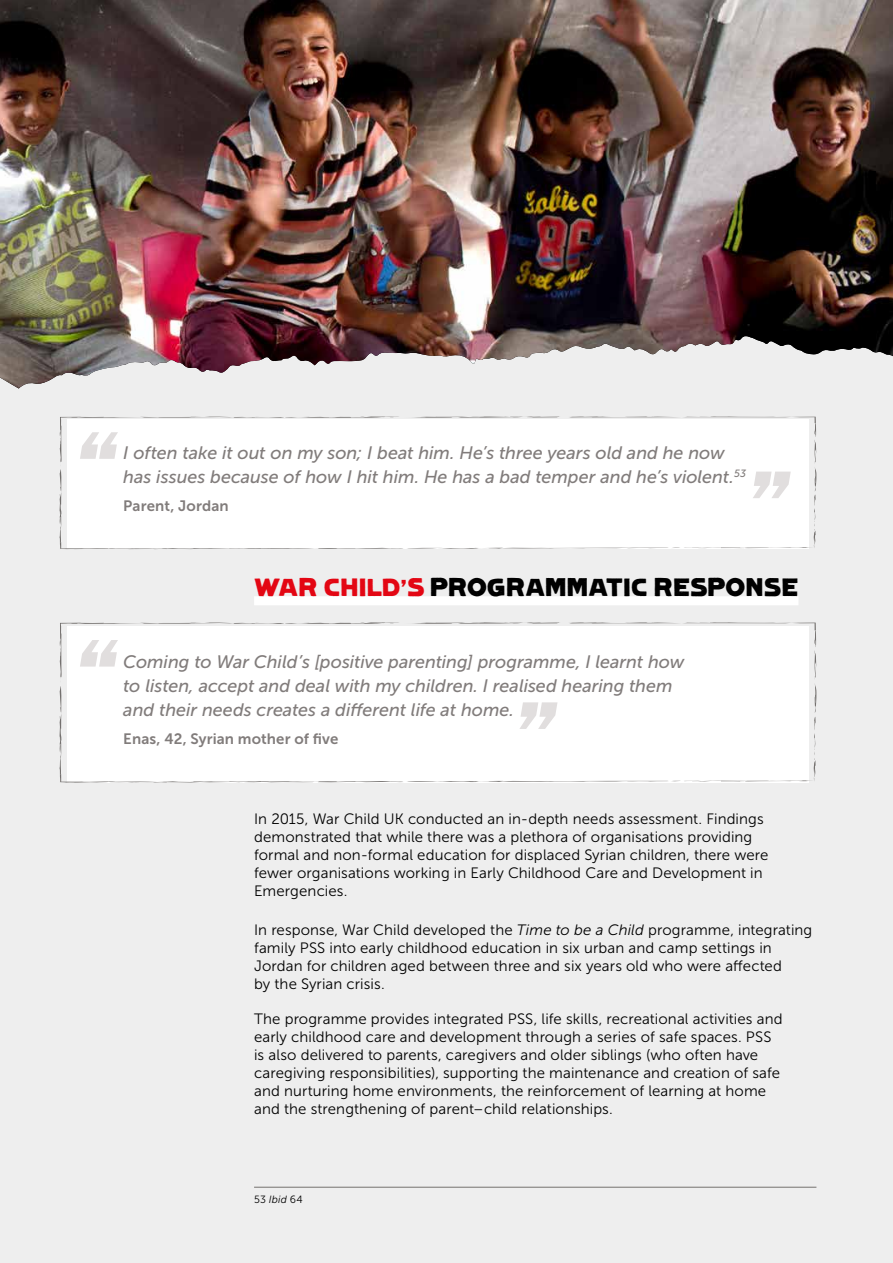
<style>
.page{position:relative;width:893px;height:1263px;background:#eee}
.page>*{position:absolute;margin:0;border:0;box-sizing:border-box;transform-origin:0 0}
.t1{font:24px "Lietz Lindau Hamburg";color:#000}
.t2{font:italic 18px/24px "Museo Sans 500";color:#817c7b}
.t3{font:15px/18px "Museo Sans 300";letter-spacing:.005em;color:#000}
.t4{font:15px "Museo Sans 700";letter-spacing:.01em;color:#817c7b}
.t5{font:10.5px "Museo Sans 300";color:#000}
.s1{color:#e30613}
.s2{font-family:"Franklin Gothic";font-weight:800;color:#e30613}
.s3{font-style:italic}
</style>
<div class="page">
<img style="left:18px;top:0;width:875px;height:389px">
<img style="left:0;top:0;width:637px;height:388px">
<div style="left:254px;top:596px;width:544px;height:9px;background:#fff"></div>
<hr style="left:254px;top:1187px;width:562px;height:1px;background:#74716f">
<svg style="left:59px;top:416px;width:758px;height:134px"></svg>
<div style="left:59px;top:622px;width:758px;height:161px;background:#fff"></div>
<p class="t2" style="left:123px;top:440px;width:624px">I often take it out on my son; I beat him. He’s three years old and he now has issues because of how I hit him. He has a bad temper and he’s violent.<sup>53</sup></p>
<p class="t4" style="left:123px;top:497px;width:107px">Parent, Jordan</p>
<h1 class="t1" style="left:254px;top:574px;width:546px"><span class="s1">WAR CHILD</span><span class="s2">’</span><span class="s1">S</span> PROGRAMMATIC RESPONSE</h1>
<p class="t2" style="left:123px;top:650px;width:563px">Coming to War Child’s [positive parenting] programme, I learnt how to listen, accept and deal with my children. I realised hearing them and their needs creates a different life at home.</p>
<p class="t4" style="left:123px;top:731px;width:217px">Enas, 42, Syrian mother of five</p>
<p class="t3" style="left:254px;top:810px;width:516px">In 2015, War Child UK conducted an in-depth needs assessment. Findings demonstrated that while there was a plethora of organisations providing formal and non-formal education for displaced Syrian children, there were fewer organisations working in Early Childhood Care and Development in Emergencies.</p>
<p class="t3" style="left:254px;top:921px;width:560px">In response, War Child developed the <span class="s3">Time to be a Child</span> programme, integrating family PSS into early childhood education in six urban and camp settings in Jordan for children aged between three and six years old who were affected<br>by the Syrian crisis.</p>
<p class="t3" style="left:254px;top:1010px;width:530px">The programme provides integrated PSS, life skills, recreational activities and early childhood care and development through a series of safe spaces. PSS is also delivered to parents, caregivers and older siblings (who often have caregiving responsibilities), supporting the maintenance and creation of safe and nurturing home environments, the reinforcement of learning at home and the strengthening of parent–child relationships.</p>
<p class="t5" style="left:254px;top:1194px;width:50px">53 <span class="s3">Ibid</span> 64</p>
</div>
